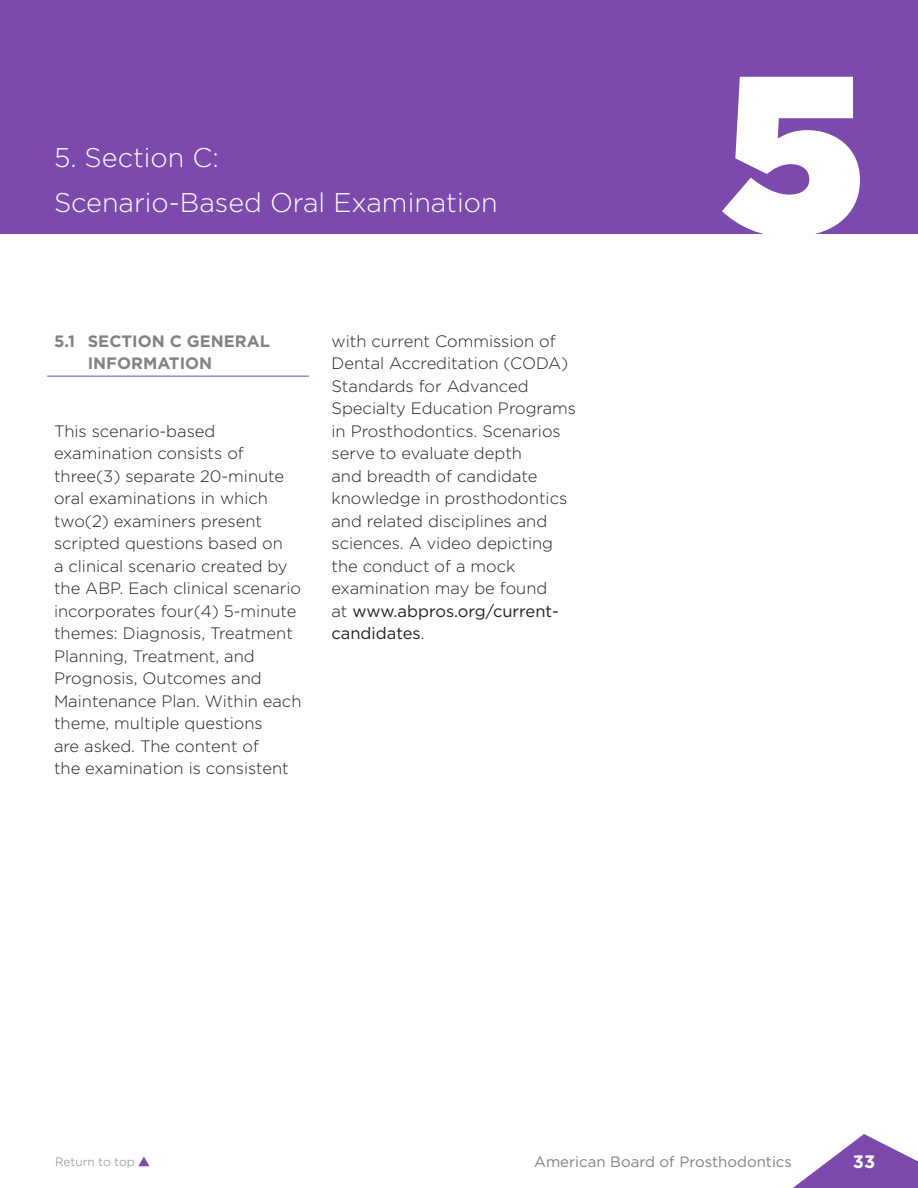
<style>
.page{position:relative;width:918px;height:1188px;background:#fff}
.page>*{position:absolute;margin:0;border:0;box-sizing:border-box;transform-origin:0 0}
.t1{font:900 224.1px "Gotham";color:#fff}
.Chapter{font:300 27px/45px "Gotham";color:#fff}
.t2{font:700 18px "Gotham";color:#fff}
.Body_Text{font:300 16.5px/22.5px "Gotham";color:#231f20}
.SubHead{font:700 16.5px/22.5px "Gotham";color:#808285}
.t3{font:15px "Gotham";color:#808285}
.t4{font:300 12px "Gotham";color:#808285}
.s1{font-weight:400}
</style>
<div class="page">
<svg style="left:793px;top:1134px;width:125px;height:54px"></svg>
<svg style="left:138px;top:1157px;width:11px;height:9px"></svg>
<hr style="left:47px;top:376px;width:262px;height:1px;background:#7c4aad">
<div style="left:0;top:0;width:918px;height:233px;background:#7c4aad"></div>
<p class="Chapter" style="left:54px;top:134px;width:445px">5. Section C:<br>Scenario-Based Oral Examination</p>
<p class="SubHead" style="left:88px;top:329px;width:184px;text-indent:-34px">5.1 SECTION C GENERAL<br>INFORMATION</p>
<p class="Body_Text" style="left:54px;top:419px;width:249px">This scenario-based examination consists of three(3) separate 20-minute oral examinations in which two(2) examiners present scripted questions based on<br>a clinical scenario created by the ABP. Each clinical scenario incorporates four(4) 5-minute themes: Diagnosis, Treatment<br>Planning, Treatment, and<br>Prognosis, Outcomes and<br>Maintenance Plan. Within each theme, multiple questions<br>are asked. The content of<br>the examination is consistent</p>
<p class="Body_Text" style="left:332px;top:329px;width:246px">with current Commission of<br>Dental Accreditation (CODA)<br>Standards for Advanced<br>Specialty Education Programs in Prosthodontics. Scenarios serve to evaluate depth<br>and breadth of candidate knowledge in prosthodontics and related disciplines and sciences. A video depicting the conduct of a mock examination may be found<br>at <span class="s1">www.abpros.org/current&shy;candidates</span>.</p>
<p class="t1" style="left:723px;top:-6px;width:143px">5</p>
<p class="t4" style="left:55px;top:1154px;width:81px">Return to top</p>
<p class="t3" style="left:534px;top:1152px;width:259px">American Board of Prosthodontics</p>
<p class="t2" style="left:853px;top:1149px;width:24px">33</p>
</div>
